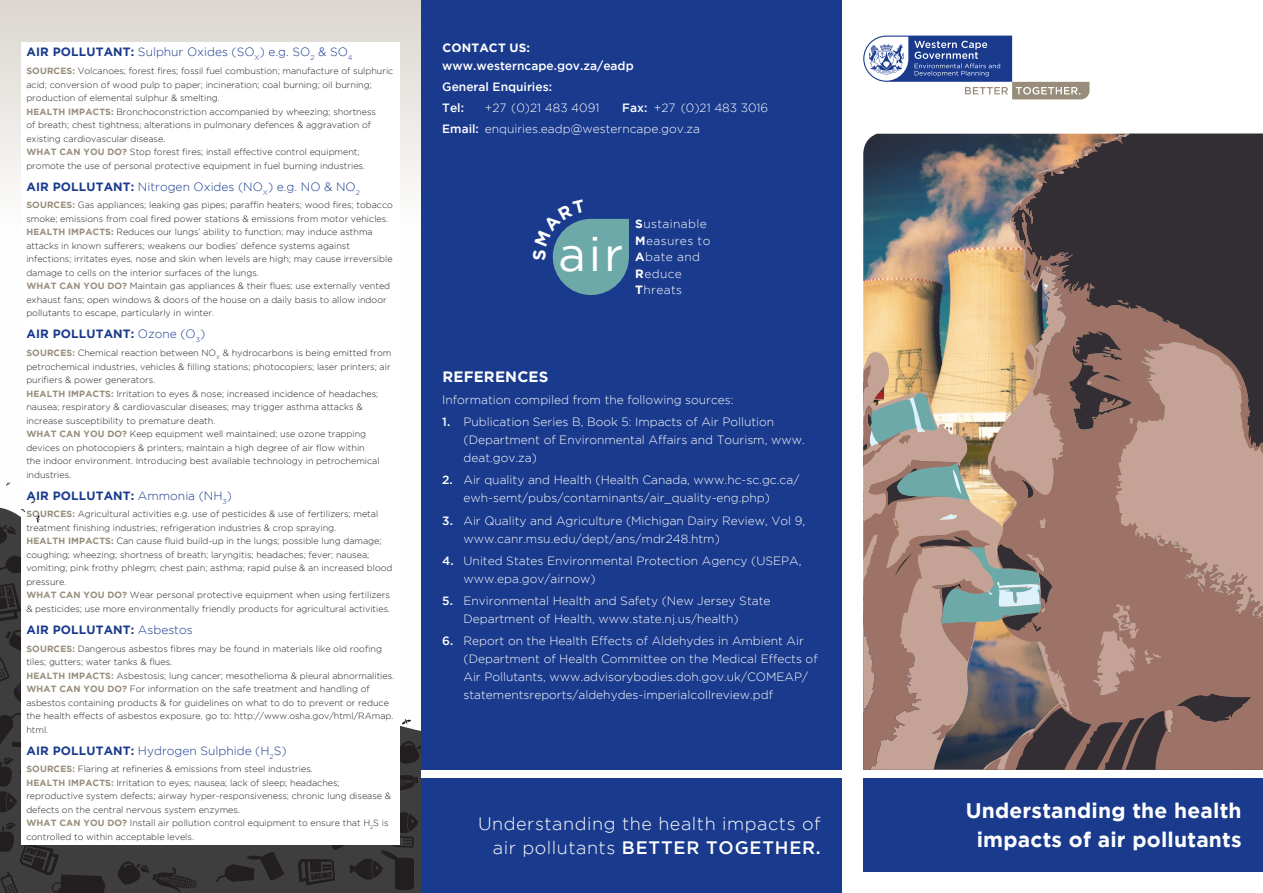
<style>
.page{position:relative;width:1263px;height:893px;background:#fff}
.page>*{position:absolute;margin:0;border:0;box-sizing:border-box;transform-origin:0 0}
.t1{font:47.4px "Gotham";color:#fff}
.t2{font:700 21px/28.5px "Gotham";letter-spacing:.01em;color:#fff;text-align:center}
.BT_Message_2{font:300 18px/24px "Gotham";letter-spacing:.03em;color:#fff;text-align:right}
.t3{font:700 15px "Gotham";letter-spacing:.015em;color:#fff}
.t4{font:300 12px/18px "Gotham";color:#fff}
.t5{font:300 12px "Gotham";color:#193a8d}
.t6{font:700 12px "Gotham";letter-spacing:.015em;color:#193a8d}
.t7{font:500 12px "Gotham";color:#fff}
.t8{font:300 12px "Gotham";letter-spacing:.03em;color:#fff}
.t9{font:700 12px "Gotham";letter-spacing:.015em;color:#fff}
.t10{font:300 9px/13.5px "Gotham";color:#231f20}
.s1{font-weight:700}
.s2{font-weight:700;color:#978d7a}
.s3{font-weight:300}
.s4{font-weight:500}
</style>
<div class="page">
<div style="left:863px;top:778px;width:400px;height:94px;background:#193a8d"></div>
<img style="left:863px;top:134px;width:119px;height:216px">
<div style="left:1134px;top:134px;width:129px;height:26px;background:#332e33"></div>
<svg style="left:932px;top:160px;width:331px;height:376px;fill:#332e33"></svg>
<svg style="left:1116px;top:341px;width:147px;height:429px;fill:#c4a396"></svg>
<svg style="left:863px;top:363px;width:128px;height:407px"></svg>
<svg style="left:982px;top:134px;width:152px;height:394px"></svg>
<svg style="left:863px;top:391px;width:107px;height:116px"></svg>
<svg style="left:895px;top:536px;width:357px;height:234px"></svg>
<svg style="left:863px;top:36px;width:226px;height:63px"></svg>
<svg style="left:0;top:0;width:421px;height:187px;fill:#dfdbd5"></svg>
<svg style="left:0;top:507px;width:421px;height:386px;fill:#3e3e3f"></svg>
<svg style="left:400px;top:770px;width:18px;height:27px"></svg>
<div style="left:395px;top:860px;width:18px;height:28px;background:#231f20"></div>
<div style="left:394px;top:885px;width:20px;height:5px;background:#231f20;border-radius:50%"></div>
<svg style="left:400px;top:737px;width:21px;height:27px"></svg>
<svg style="left:401px;top:719px;width:11px;height:6px"></svg>
<div style="left:421px;top:0;width:421px;height:770px;background:#193a8d"></div>
<svg style="left:0;top:519px;width:17px;height:29px"></svg>
<svg style="left:0;top:555px;width:21px;height:19px"></svg>
<svg style="left:298px;top:812px;width:121px;height:73px"></svg>
<svg style="left:216px;top:851px;width:69px;height:31px"></svg>
<div style="left:247px;top:855px;width:16px;height:5px;background:#231f20;border-radius:50%"></div>
<svg style="left:0;top:583px;width:197px;height:310px"></svg>
<div style="left:21px;top:43px;width:379px;height:802px;background:#fff"></div>
<svg style="left:6px;top:482px;width:5px;height:4px"></svg>
<svg style="left:36px;top:515px;width:4px;height:8px"></svg>
<div style="left:421px;top:778px;width:421px;height:115px;background:#193a8d"></div>
<svg style="left:552px;top:218px;width:77px;height:77px"></svg>
<p class="t5" style="left:26px;top:46px;width:328px"><span class="s1">AIR POLLUTANT:</span> Sulphur Oxides (SO<sub>X</sub>) e.g. SO<sub>2</sub> &amp; SO<sub>4</sub></p>
<p class="t10" style="left:26px;top:64px;width:369px"><span class="s2">SOURCES:</span> Volcanoes; forest fires; fossil fuel combustion; manufacture of sulphuric acid; conversion of wood pulp to paper; incineration; coal burning; oil burning; production of elemental sulphur &amp; smelting.</p>
<p class="t10" style="left:26px;top:105px;width:351px"><span class="s2">HEALTH IMPACTS:</span> Bronchoconstriction accompanied by wheezing; shortness of breath; chest tightness; alterations in pulmonary defences &amp; aggravation of existing cardiovascular disease.</p>
<p class="t10" style="left:26px;top:145px;width:340px"><span class="s2">WHAT CAN YOU DO?</span> Stop forest fires; install effective control equipment; promote the use of personal protective equipment in fuel burning industries.</p>
<p class="t5" style="left:26px;top:180px;width:335px"><span class="s1">AIR POLLUTANT:</span> Nitrogen Oxides (NO<sub>X</sub>) e.g. NO &amp; NO<sub>2</sub></p>
<p class="t10" style="left:26px;top:198px;width:368px"><span class="s2">SOURCES:</span> Gas appliances; leaking gas pipes; paraffin heaters; wood fires; tobacco smoke; emissions from coal fired power stations &amp; emissions from motor vehicles.</p>
<p class="t10" style="left:26px;top:225px;width:368px"><span class="s2">HEALTH IMPACTS:</span> Reduces our lungs’ ability to function; may induce asthma attacks in known sufferers; weakens our bodies’ defence systems against infections; irritates eyes, nose and skin when levels are high; may cause irreversible damage to cells on the interior surfaces of the lungs.</p>
<p class="t10" style="left:26px;top:279px;width:365px"><span class="s2">WHAT CAN YOU DO?</span> Maintain gas appliances &amp; their flues; use externally vented exhaust fans; open windows &amp; doors of the house on a daily basis to allow indoor pollutants to escape, particularly in winter.</p>
<p class="t6" style="left:26px;top:327px;width:180px">AIR POLLUTANT: <span class="s3">Ozone (O</span><sub>3</sub><span class="s3">)</span></p>
<p class="t10" style="left:26px;top:346px;width:367px;text-align:justify"><span class="s2">SOURCES:</span> Chemical reaction between NO<sub>X</sub> &amp; hydrocarbons is being emitted from petrochemical industries, vehicles &amp; filling stations; photocopiers; laser printers; air purifiers &amp; power generators.</p>
<p class="t10" style="left:26px;top:387px;width:354px"><span class="s2">HEALTH IMPACTS:</span> Irritation to eyes &amp; nose; increased incidence of headaches; nausea; respiratory &amp; cardiovascular diseases; may trigger asthma attacks &amp; increase susceptibility to premature death.</p>
<p class="t10" style="left:26px;top:427px;width:355px"><span class="s2">WHAT CAN YOU DO?</span> Keep equipment well maintained; use ozone trapping devices on photocopiers &amp; printers; maintain a high degree of air flow within the indoor environment. Introducing best available technology in petrochemical industries.</p>
<p class="t6" style="left:26px;top:488px;width:207px">AIR POLLUTANT: <span class="s3">Ammonia (NH</span><sub>3</sub><span class="s3">)</span></p>
<p class="t10" style="left:26px;top:507px;width:353px"><span class="s2">SOURCES:</span> Agricultural activities e.g. use of pesticides &amp; use of fertilizers; metal treatment finishing industries; refrigeration industries &amp; crop spraying.</p>
<p class="t10" style="left:26px;top:534px;width:368px"><span class="s2">HEALTH IMPACTS:</span> Can cause fluid build-up in the lungs; possible lung damage; coughing; wheezing; shortness of breath; laryngitis; headaches; fever; nausea; vomiting; pink frothy phlegm; chest pain; asthma; rapid pulse &amp; an increased blood pressure.</p>
<p class="t10" style="left:26px;top:588px;width:365px"><span class="s2">WHAT CAN YOU DO?</span> Wear personal protective equipment when using fertilizers &amp; pesticides; use more environmentally friendly products for agricultural activities.</p>
<p class="t6" style="left:26px;top:623px;width:168px">AIR POLLUTANT: <span class="s3">Asbestos</span></p>
<p class="t10" style="left:26px;top:642px;width:357px"><span class="s2">SOURCES:</span> Dangerous asbestos fibres may be found in materials like old roofing tiles; gutters; water tanks &amp; flues.</p>
<p class="t10" style="left:26px;top:669px;width:369px"><span class="s2">HEALTH IMPACTS:</span> Asbestosis; lung cancer; mesothelioma &amp; pleural abnormalities.</p>
<p class="t10" style="left:26px;top:682px;width:369px"><span class="s2">WHAT CAN YOU DO?</span> For information on the safe treatment and handling of asbestos containing products &amp; for guidelines on what to do to prevent or reduce the health effects of asbestos exposure, go to: http://www.osha.gov/html/RAmap. html.</p>
<p class="t5" style="left:26px;top:744px;width:262px"><span class="s1">AIR POLLUTANT:</span> Hydrogen Sulphide (H<sub>2</sub>S)</p>
<p class="t10" style="left:26px;top:762px;width:288px"><span class="s2">SOURCES:</span> Flaring at refineries &amp; emissions from steel industries.</p>
<p class="t10" style="left:26px;top:776px;width:366px"><span class="s2">HEALTH IMPACTS:</span> Irritation to eyes; nausea; lack of sleep; headaches; reproductive system defects; airway hyper-responsiveness; chronic lung disease &amp; defects on the central nervous system enzymes.</p>
<p class="t10" style="left:26px;top:816px;width:364px"><span class="s2">WHAT CAN YOU DO?</span> Install air pollution control equipment to ensure that H<sub>2</sub>S is controlled to within acceptable levels.</p>
<p class="t9" style="left:442px;top:41px;width:89px">CONTACT US:</p>
<p class="t7" style="left:442px;top:59px;width:193px">www.westerncape.gov.za/eadp</p>
<p class="t7" style="left:442px;top:80px;width:111px">General Enquiries:</p>
<p class="t7" style="left:442px;top:101px;width:23px">Tel:</p>
<p class="t4" style="left:485px;top:98px;width:116px">+27 (0)21 483 4091</p>
<p class="t4" style="left:622px;top:98px;width:148px"><span class="s4">Fax:</span> +27 (0)21 483 3016</p>
<p class="t4" style="left:442px;top:119px;width:259px"><span class="s4">Email:</span> enquiries.eadp@westerncape.gov.za</p>
<p class="t1" style="left:558px;top:228px;width:66px">air</p>
<p class="t8" style="left:635px;top:217px;width:73px"><span class="s1">S</span>ustainable</p>
<p class="t8" style="left:635px;top:234px;width:77px"><span class="s1">M</span>easures to</p>
<p class="t4" style="left:635px;top:248px;width:66px"><span class="s1">A</span>bate and</p>
<p class="t4" style="left:635px;top:264px;width:48px"><span class="s1">R</span>educe</p>
<p class="t4" style="left:635px;top:281px;width:48px"><span class="s1">T</span>hreats</p>
<p class="t3" style="left:442px;top:368px;width:108px">REFERENCES</p>
<p class="t4" style="left:442px;top:390px;width:293px">Information compiled from the following sources:</p>
<p class="t4" style="left:463px;top:413px;width:343px;text-indent:-21px"><span class="s4">1.</span> Publication Series B, Book 5: Impacts of Air Pollution (Department of Environmental Affairs and Tourism, www. deat.gov.za)</p>
<p class="t4" style="left:463px;top:471px;width:337px;text-indent:-21px"><span class="s4">2.</span> Air quality and Health (Health Canada, www.hc-sc.gc.ca/ ewh-semt/pubs/contaminants/air_quality-eng.php)</p>
<p class="t4" style="left:463px;top:511px;width:343px;text-indent:-21px"><span class="s4">3.</span> Air Quality and Agriculture (Michigan Dairy Review, Vol 9, www.canr.msu.edu/dept/ans/mdr248.htm)</p>
<p class="t4" style="left:463px;top:552px;width:339px;text-indent:-21px"><span class="s4">4.</span> United States Environmental Protection Agency (USEPA, www.epa.gov/airnow)</p>
<p class="t4" style="left:463px;top:592px;width:308px;text-indent:-21px"><span class="s4">5.</span> Environmental Health and Safety (New Jersey State<br>Department of Health, www.state.nj.us/health)</p>
<p class="t4" style="left:463px;top:632px;width:356px;text-indent:-21px"><span class="s4">6.</span> Report on the Health Effects of Aldehydes in Ambient Air (Department of Health Committee on the Medical Effects of Air Pollutants, www.advisorybodies.doh.gov.uk/COMEAP/ statementsreports/aldehydes-imperialcollreview.pdf</p>
<p class="BT_Message_2" style="left:478px;top:812px;width:344px">Understanding the health impacts of air pollutants <span class="s4">BETTER TOGETHER.</span></p>
<p class="t2" style="left:966px;top:796px;width:277px">Understanding the health impacts of air pollutants</p>
</div>
